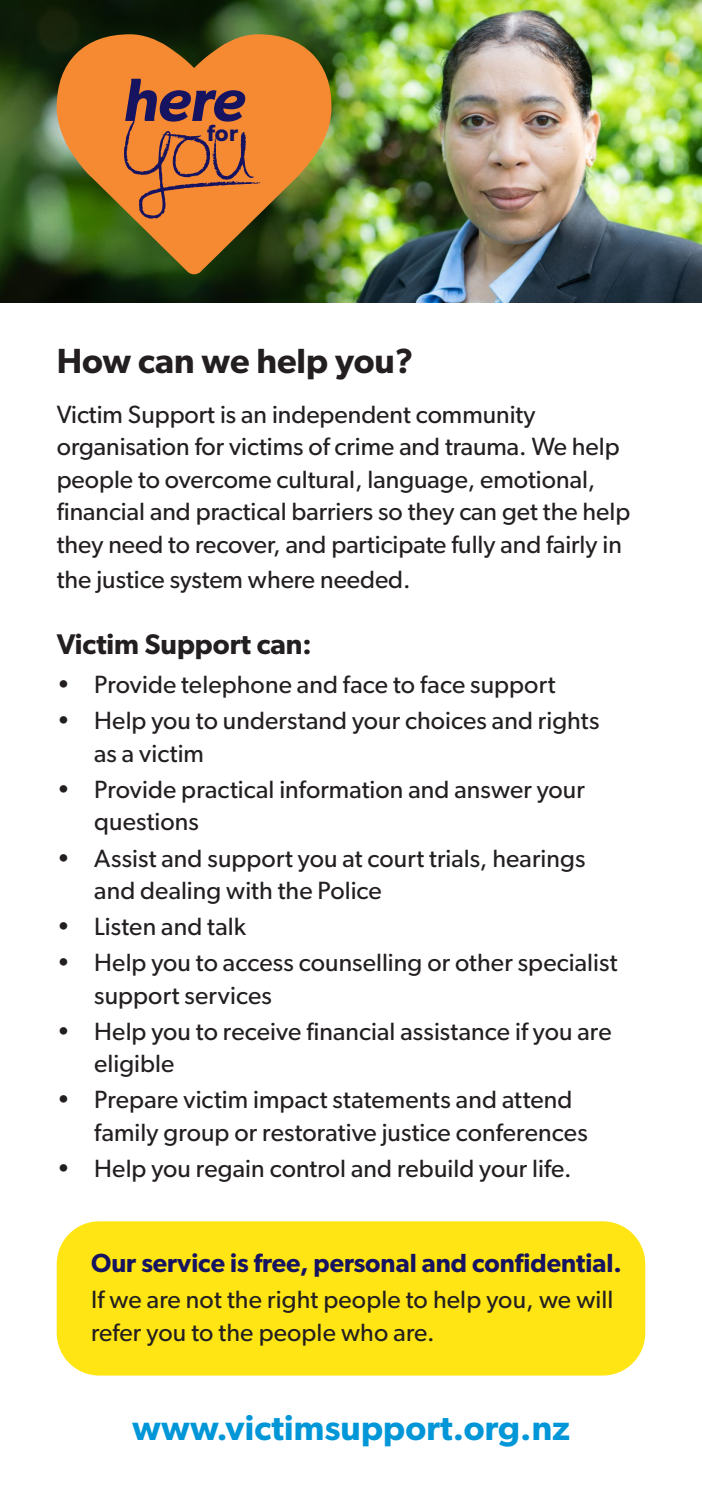
<style>
.page{position:relative;width:702px;height:1489px;background:#fff}
.page>*{position:absolute;margin:0;border:0;box-sizing:border-box;transform-origin:0 0}
.t1{font:italic 600 61.25px "Gibson";color:#161360}
.t2{font:600 35px "Gibson";letter-spacing:.005em;color:#0096d7}
.t3{font:600 35px "Gibson";color:#231f20}
.t4{font:600 28.5px "Gibson";color:#231f20}
.t5{font:600 26.25px "Gibson";color:#161360}
.t6{font:25px/32.5px "Gibson";color:#231f20}
.t7{font:600 23.25px "Gibson";color:#161360}
</style>
<div class="page">
<div style="left:57px;top:1221px;width:588px;height:154px;background:#ffe513;border-radius:43px"></div>
<img style="left:0;top:0;width:231px;height:302px">
<img style="left:231px;top:0;width:471px;height:302px">
<svg style="left:57px;top:34px;width:274px;height:240px;fill:#f68a33"></svg>
<svg style="left:124px;top:120px;width:140px;height:100px"></svg>
<h1 class="t1" style="left:123px;top:63px;width:124px">here</h1>
<p class="t7" style="left:207px;top:119px;width:32px">for</p>
<h2 class="t3" style="left:57px;top:340px;width:358px">How can we help you?</h2>
<p class="t6" style="left:57px;top:397px;width:575px">Victim Support is an independent community organisation for victims of crime and trauma. We help people to overcome cultural, language, emotional, financial and practical barriers so they can get the help they need to recover, and participate fully and fairly in</p>
<p class="t6" style="left:57px;top:562px;width:355px">the justice system where needed.</p>
<p class="t4" style="left:57px;top:626px;width:257px">Victim Support can:</p>
<p class="t6" style="left:57px;top:668px;width:500px">• Provide telephone and face to face support</p>
<p class="t6" style="left:94px;top:704px;width:506px;text-indent:-38px">• Help you to understand your choices and rights as a victim</p>
<p class="t6" style="left:94px;top:772px;width:492px;text-indent:-38px">• Provide practical information and answer your questions</p>
<p class="t6" style="left:94px;top:841px;width:492px;text-indent:-38px">• Assist and support you at court trials, hearings and dealing with the Police</p>
<p class="t6" style="left:57px;top:909px;width:191px">• Listen and talk</p>
<p class="t6" style="left:94px;top:945px;width:524px;text-indent:-38px">• Help you to access counselling or other specialist support services</p>
<p class="t6" style="left:94px;top:1014px;width:519px;text-indent:-38px">• Help you to receive financial assistance if you are eligible</p>
<p class="t6" style="left:94px;top:1083px;width:495px;text-indent:-38px">• Prepare victim impact statements and attend family group or restorative justice conferences</p>
<p class="t6" style="left:57px;top:1151px;width:516px">• Help you regain control and rebuild your life.</p>
<p class="t5" style="left:91px;top:1247px;width:532px">Our service is free, personal and confidential.</p>
<p class="t6" style="left:91px;top:1282px;width:524px">If we are not the right people to help you, we will refer you to the people who are.</p>
<h2 class="t2" style="left:132px;top:1406px;width:439px">www.victimsupport.org.nz</h2>
</div>
